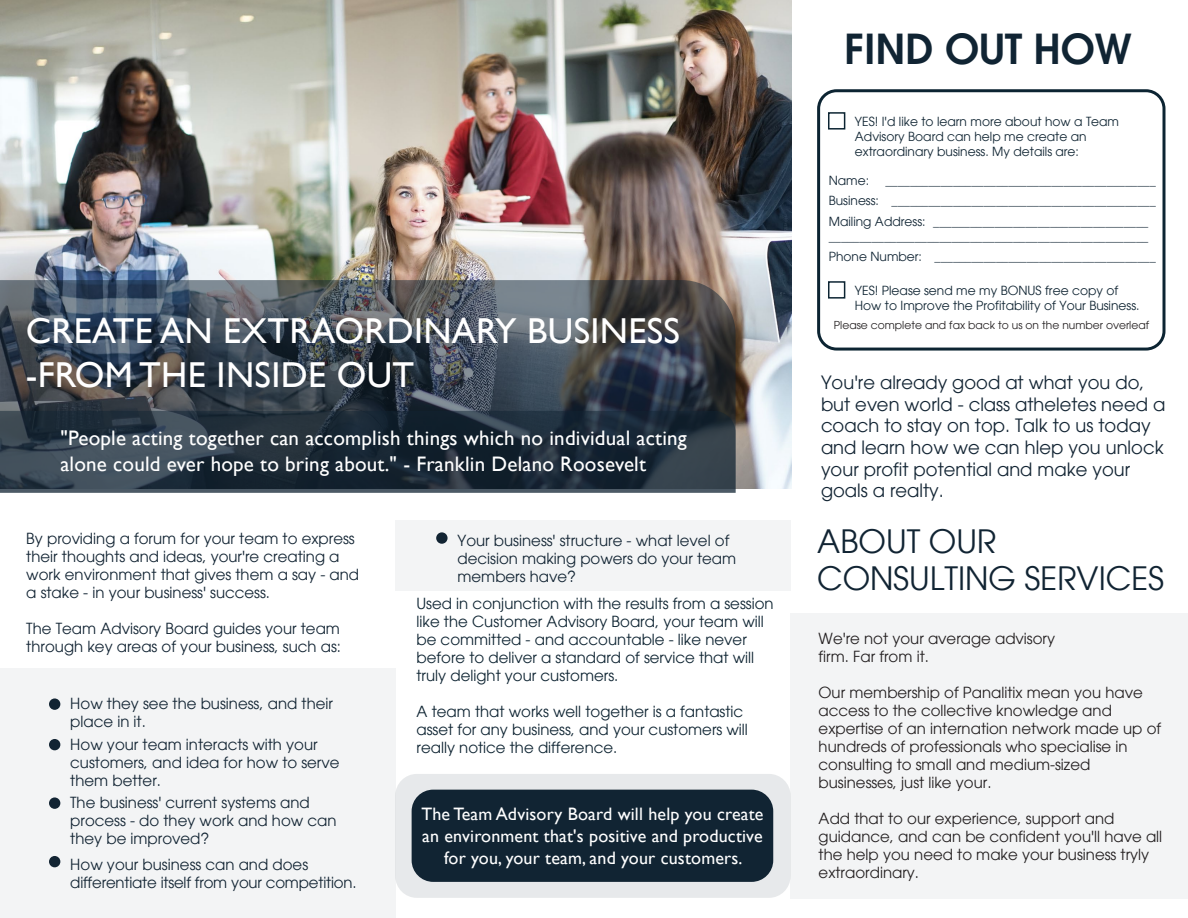
<style>
.page{position:relative;width:1188px;height:918px;background:#fff}
.page>*{position:absolute;margin:0;border:0;box-sizing:border-box;transform-origin:0 0}
.t1{font:600 40.5px "Avant Garde";color:#102433}
.t2{font:36px/43.2px "Gill Sans";letter-spacing:.01em;color:#fff}
.t3{font:31.5px/38px "Avant Garde";color:#112433}
.t4{font:21px/25.2px "Gill Sans";letter-spacing:.01em;color:#fff}
.t5{font:18px/21.6px "Avant Garde";color:#122433}
.t6{font:18px/21.6px "Gill Sans";letter-spacing:.01em;color:#fff;text-align:center}
.t7{font:15px/18px "Avant Garde";color:#122433}
.t8{font:15px/18px "Avant Garde";color:#231f20}
.t9{font:15px/18px "Avant Garde";color:#0e2432}
.t10{font:12.3px/20px "Avant Garde";color:#102433}
.t11{font:12.3px/14.7px "Avant Garde";color:#0f2432}
.t12{font:10.8px "Avant Garde";color:#231f20}
</style>
<div class="page">
<svg style="left:395px;top:774px;width:396px;height:124px;background:#56646e"></svg>
<div style="left:791px;top:613px;width:397px;height:285px;background:#f3f4f5"></div>
<div style="left:817px;top:89px;width:349px;height:262px;border:3px solid #0c2432;border-radius:18px"></div>
<div style="left:828px;top:112px;width:17px;height:18px;border:2px solid #0c2432"></div>
<div style="left:828px;top:281px;width:17px;height:18px;border:2px solid #0c2432"></div>
<div style="left:0;top:669px;width:395px;height:249px;background:#f3f4f5"></div>
<div style="left:396px;top:520px;width:395px;height:71px;background:#f3f4f5"></div>
<div style="left:49px;top:698px;width:11px;height:12px;background:#122433;border-radius:50%"></div>
<div style="left:49px;top:739px;width:11px;height:11px;background:#122433;border-radius:50%"></div>
<div style="left:49px;top:797px;width:11px;height:12px;background:#122433;border-radius:50%"></div>
<div style="left:49px;top:856px;width:11px;height:11px;background:#122433;border-radius:50%"></div>
<div style="left:436px;top:532px;width:12px;height:12px;background:#122433;border-radius:50%"></div>
<img style="left:0;top:0;width:792px;height:489px">
<svg style="left:0;top:280px;width:736px;height:131px;background:#434c56"></svg>
<svg style="left:0;top:411px;width:736px;height:82px;background:#263440"></svg>
<h2 class="t2" style="left:26px;top:310px;width:656px">CREATE AN EXTRAORDINARY BUSINESS -FROM THE INSIDE OUT</h2>
<h3 class="t4" style="left:60px;top:426px;width:628px">"People acting together can accomplish things which no individual acting alone could ever hope to bring about." - Franklin Delano Roosevelt</h3>
<p class="t7" style="left:26px;top:530px;width:334px">By providing a forum for your team to express their thoughts and ideas, your're creating a work environment that gives them a say - and a stake - in your business' success.</p>
<p class="t7" style="left:26px;top:620px;width:316px">The Team Advisory Board guides your team through key areas of your business, such as:</p>
<p class="t7" style="left:70px;top:695px;width:264px">How they see the business, and their place in it.</p>
<p class="t7" style="left:70px;top:735px;width:271px">How your team interacts with your customers, and idea for how to serve them better.</p>
<p class="t7" style="left:70px;top:794px;width:268px">The business' current systems and process - do they work and how can they be improved?</p>
<p class="t7" style="left:70px;top:855px;width:288px">How your business can and does differentiate itself from your competition.</p>
<p class="t7" style="left:457px;top:532px;width:280px">Your business' structure - what level of decision making powers do your team members have?</p>
<p class="t9" style="left:417px;top:594px;width:359px">Used in conjunction with the results from a session like the Customer Advisory Board, your team will be committed - and accountable - like never before to deliver a standard of service that will truly delight your customers.</p>
<p class="t9" style="left:417px;top:702px;width:333px">A team that works well together is a fantastic asset for any business, and your customers will really notice the difference.</p>
<p class="t6" style="left:421px;top:804px;width:344px">The Team Advisory Board will help you create an environment that's positive and productive for you, your team, and your customers.</p>
<h1 class="t1" style="left:845px;top:22px;width:288px">FIND OUT HOW</h1>
<p class="t11" style="left:855px;top:114px;width:266px">YES! I'd like to learn more about how a Team<br>Advisory Board can help me create an extraordinary business. My details are:</p>
<p class="t10" style="left:829px;top:170px;width:52px">Name:<br>Business:</p>
<p class="t10" style="left:829px;top:214px;width:321px;line-height:14.7px">Mailing Address: ___________________________________ ____________________________________________________</p>
<p class="t10" style="left:829px;top:247px;width:329px">Phone Number: ____________________________________</p>
<p class="t10" style="left:885px;top:170px;width:272px;text-align:center">____________________________________________ ___________________________________________</p>
<p class="t11" style="left:855px;top:283px;width:286px">YES! Please send me my BONUS free copy of<br>How to Improve the Profitability of Your Business.</p>
<p class="t12" style="left:834px;top:318px;width:317px">Please complete and fax back to us on the number overleaf</p>
<p class="t5" style="left:821px;top:372px;width:346px">You're already good at what you do, but even world - class atheletes need a coach to stay on top. Talk to us today and learn how we can hlep you unlock your profit potential and make your goals a realty.</p>
<h3 class="t3" style="left:817px;top:522px;width:349px">ABOUT OUR<br>CONSULTING SERVICES</h3>
<p class="t8" style="left:819px;top:630px;width:238px">We're not your average advisory firm. Far from it.</p>
<p class="t8" style="left:819px;top:684px;width:344px">Our membership of Panalitix mean you have access to the collective knowledge and expertise of an internation network made up of hundreds of professionals who specialise in consulting to small and medium-sized businesses, just like your.</p>
<p class="t8" style="left:819px;top:810px;width:345px">Add that to our experience, support and guidance, and can be confident you'll have all the help you need to make your business tryly extraordinary.</p>
</div>
